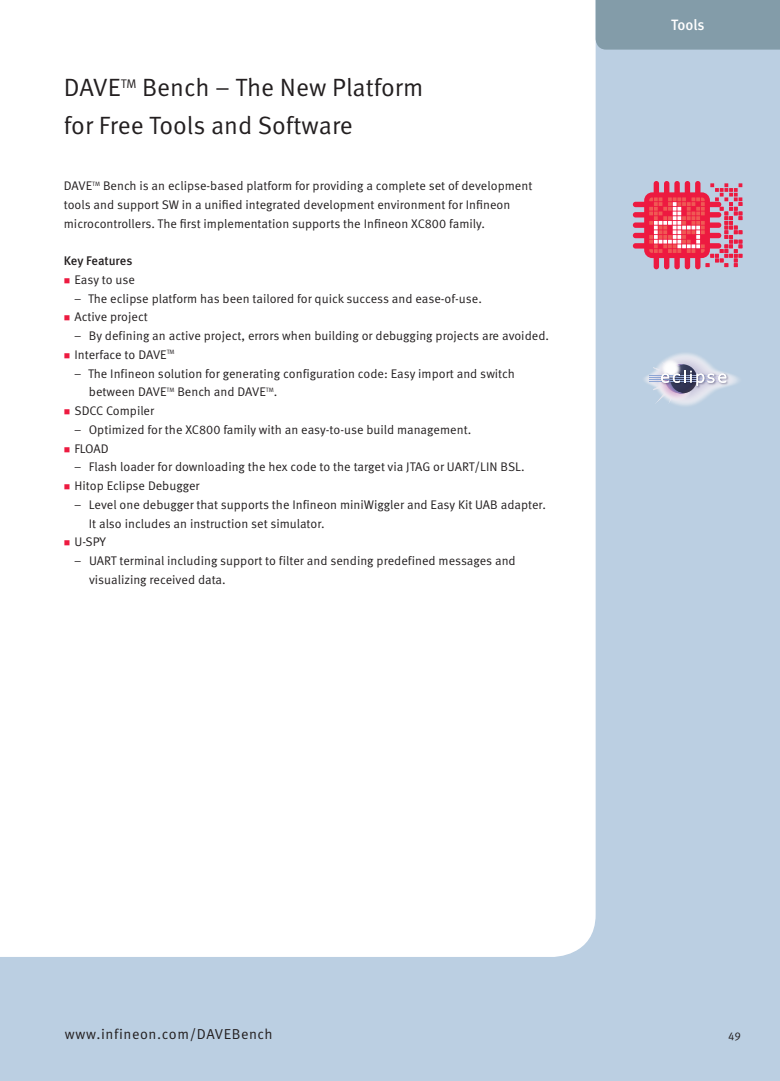
<style>
.page{position:relative;width:780px;height:1081px;background:#bbcfe2}
.page>*{position:absolute;margin:0;border:0;box-sizing:border-box;transform-origin:0 0}
.t1{font:25px/37.5px "Infineon Meta";color:#231f20}
.t2{font:500 15px "Infineon Meta";letter-spacing:-.005em;color:#fff}
.t3{font:14.38px "Infineon Meta";letter-spacing:.04em;color:#231f20}
.t4{font:12.5px/18.8px "Infineon Meta";color:#231f20}
.t5{font:500 12.5px "Infineon Meta";letter-spacing:-.005em;color:#231f20}
.t6{font:11.25px "Infineon Meta";color:#231f20}
.s1{font-family:"Meta Normal"}
</style>
<div class="page">
<div style="left:0;top:0;width:595px;height:957px;background:#fff"></div>
<div style="left:595px;top:0;width:185px;height:50px;background:#839ca9"></div>
<svg style="left:632px;top:181px;width:110px;height:88px"></svg>
<svg style="left:644px;top:353px;width:95px;height:53px"></svg>
<svg style="left:65px;top:278px;width:5px;height:5px"></svg>
<svg style="left:65px;top:315px;width:5px;height:6px"></svg>
<svg style="left:65px;top:353px;width:5px;height:5px"></svg>
<svg style="left:65px;top:409px;width:5px;height:5px"></svg>
<svg style="left:65px;top:447px;width:5px;height:5px"></svg>
<svg style="left:65px;top:484px;width:5px;height:5px"></svg>
<svg style="left:65px;top:540px;width:5px;height:6px"></svg>
<h1 class="t1" style="left:64px;top:69px;width:361px">DAVE<sup>TM</sup> Bench – The New Platform for Free Tools and Software</h1>
<p class="t4" style="left:64px;top:176px;width:470px">DAVE<sup>TM</sup> Bench is an eclipse-based platform for providing a complete set of development tools and support SW in a unified integrated development environment for Infineon microcontrollers. The first implementation supports the Infineon XC800 family.</p>
<p class="t5" style="left:64px;top:253px;width:70px">Key Features</p>
<p class="t4" style="left:74px;top:270px;width:62px">Easy to use</p>
<p class="t4" style="left:74px;top:289px;width:409px"><span class="s1">–</span> The eclipse platform has been tailored for quick success and ease-of-use.<br>Active project</p>
<p class="t4" style="left:74px;top:326px;width:476px"><span class="s1">–</span> By defining an active project, errors when building or debugging projects are avoided.<br>Interface to DAVE<sup>TM</sup></p>
<p class="t4" style="left:74px;top:364px;width:442px"><span class="s1">–</span> The Infineon solution for generating configuration code: Easy import and switch</p>
<p class="t4" style="left:89px;top:383px;width:190px">between DAVE<sup>TM</sup> Bench and DAVE<sup>TM</sup>.</p>
<p class="t4" style="left:74px;top:401px;width:81px">SDCC Compiler</p>
<p class="t4" style="left:74px;top:420px;width:398px"><span class="s1">–</span> Optimized for the XC800 family with an easy-to-use build management.<br>FLOAD</p>
<p class="t4" style="left:74px;top:458px;width:452px"><span class="s1">–</span> Flash loader for downloading the hex code to the target via JTAG or UART/LIN BSL.<br>Hitop Eclipse Debugger</p>
<p class="t4" style="left:74px;top:495px;width:473px"><span class="s1">–</span> Level one debugger that supports the Infineon miniWiggler and Easy Kit UAB adapter.</p>
<p class="t4" style="left:89px;top:514px;width:237px">It also includes an instruction set simulator.</p>
<p class="t4" style="left:74px;top:533px;width:33px">U-SPY</p>
<p class="t4" style="left:89px;top:551px;width:428px;text-indent:-15px"><span class="s1">–</span> UART terminal including support to filter and sending predefined messages and visualizing received data.</p>
<p class="t2" style="left:671px;top:16px;width:35px">Tools</p>
<p class="t3" style="left:65px;top:1026px;width:209px">www.infineon.com/DAVEBench</p>
<p class="t6" style="left:728px;top:1029px;width:14px">49</p>
</div>
